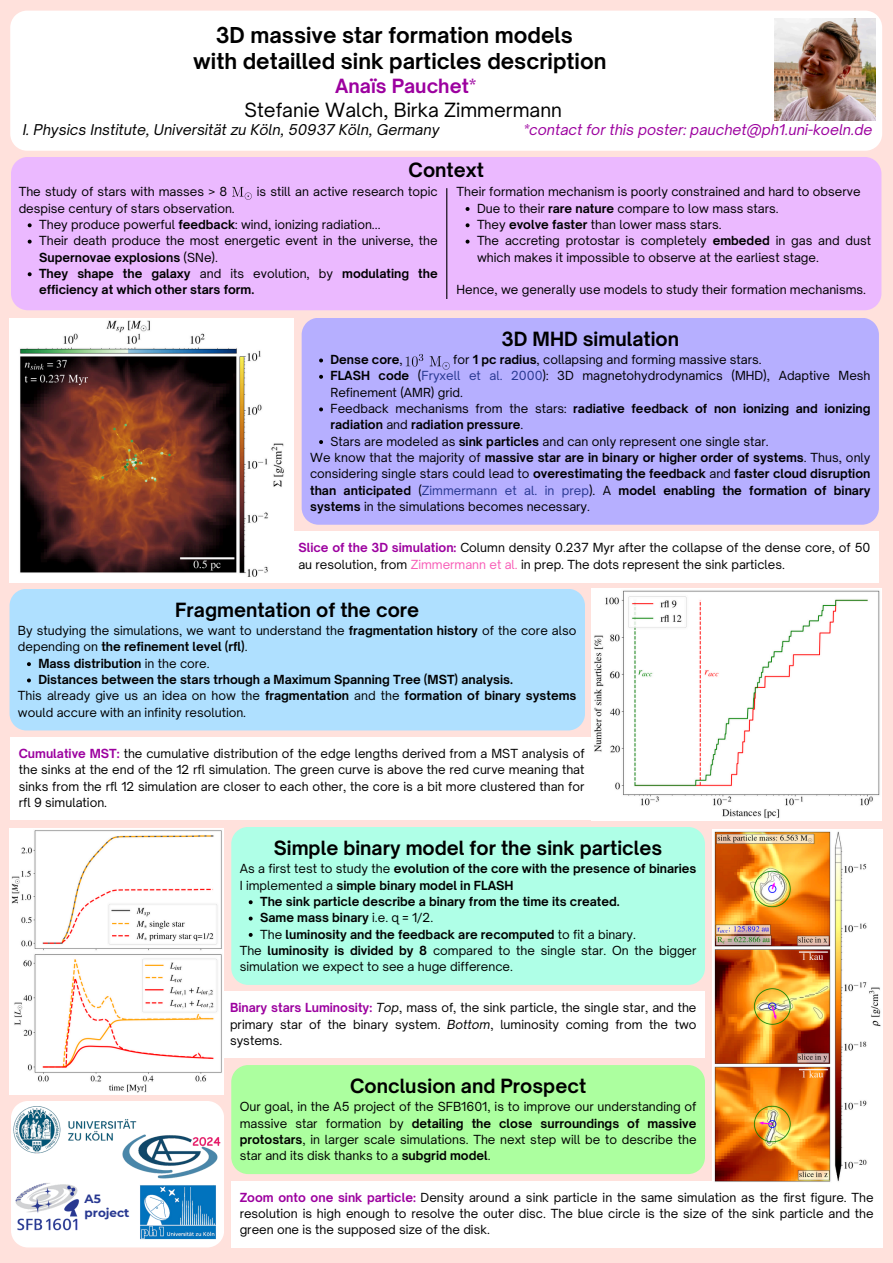
<style>
.page{position:relative;width:893px;height:1263px;background:#ffe1dc}
.page>*{position:absolute;margin:0;border:0;box-sizing:border-box;transform-origin:0 0}
.t1{font:700 21px/26.4px "Open Sauce One";color:#000;text-align:center}
.t2{font:700 18.75px "Open Sauce One";color:#000}
.t3{font:18.75px/23.6px "Open Sauce One";color:#000;text-align:center}
.t4{font:italic 14.25px "Open Sauce One";color:#000}
.t5{font:italic 14.25px "Open Sauce One";color:#9c009f}
.t6{font:12px/16.4px "Open Sauce One";color:#000}
.t7{font:700 12px/16.4px "Open Sauce One";color:#000}
.t8{font:700 12px/14.1px "Montserrat";color:#283891}
.s1{font-weight:700;color:#9c009f}
.s2{color:#9c009f}
.s3{font-weight:700}
.s4{font-weight:400}
.s5{color:#283891}
.s6{font-weight:400;color:#283891}
.s7{color:#f85db7}
.s8{font-style:italic}
</style>
<div class="page">
<div style="left:11px;top:1101px;width:213px;height:146px;background:#fff"></div>
<img style="left:12px;top:1180px;width:72px;height:54px">
<div style="left:11px;top:157px;width:870px;height:153px;background:#ebb9ff"></div>
<div style="left:302px;top:318px;width:577px;height:207px;background:#b6afff"></div>
<svg style="left:319px;top:358px;width:4px;height:4px"></svg>
<svg style="left:319px;top:375px;width:4px;height:4px"></svg>
<svg style="left:319px;top:407px;width:4px;height:4px"></svg>
<svg style="left:319px;top:440px;width:4px;height:4px"></svg>
<div style="left:10px;top:11px;width:872px;height:140px;background:#fff"></div>
<div style="left:231px;top:1181px;width:651px;height:66px;background:#fff"></div>
<div style="left:10px;top:318px;width:284px;height:265px;background:#fff"></div>
<div style="left:290px;top:531px;width:589px;height:52px;background:#fff"></div>
<img style="left:712px;top:829px;width:170px;height:353px">
<img style="left:20px;top:320px;width:264px;height:257px">
<img style="left:774px;top:19px;width:101px;height:101px">
<svg style="left:28px;top:223px;width:4px;height:4px"></svg>
<svg style="left:28px;top:240px;width:4px;height:4px"></svg>
<svg style="left:28px;top:272px;width:4px;height:4px"></svg>
<svg style="left:465px;top:207px;width:4px;height:4px"></svg>
<svg style="left:465px;top:223px;width:4px;height:4px"></svg>
<svg style="left:465px;top:240px;width:4px;height:4px"></svg>
<hr style="left:446px;top:188px;width:1px;height:111px;background:#000">
<img style="left:591px;top:589px;width:290px;height:231px">
<div style="left:222px;top:992px;width:483px;height:66px;background:#fff"></div>
<img style="left:10px;top:828px;width:214px;height:267px">
<div style="left:231px;top:827px;width:473px;height:158px;background:#afffe7"></div>
<svg style="left:249px;top:900px;width:4px;height:4px"></svg>
<svg style="left:249px;top:916px;width:4px;height:4px"></svg>
<svg style="left:249px;top:933px;width:4px;height:4px"></svg>
<div style="left:10px;top:589px;width:575px;height:141px;background:#afe0ff"></div>
<svg style="left:27px;top:662px;width:4px;height:4px"></svg>
<svg style="left:27px;top:678px;width:4px;height:4px"></svg>
<div style="left:10px;top:737px;width:583px;height:83px;background:#fff"></div>
<img style="left:121px;top:1131px;width:101px;height:49px">
<img style="left:140px;top:1184px;width:77px;height:55px">
<img style="left:12px;top:1105px;width:125px;height:49px">
<div style="left:231px;top:1065px;width:474px;height:109px;background:#acff9f"></div>
<img style="left:405px;top:354px;width:45px;height:15px">
<img style="left:231px;top:186px;width:21px;height:14px">
<p class="t1" style="left:193px;top:21px;width:415px">3D massive star formation models<br>with detailled sink particles description</p>
<p class="t3" style="left:244px;top:74px;width:319px"><span class="s1">Anaïs Pauchet</span><span class="s2">*<br></span>Stefanie Walch, Birka Zimmermann</p>
<p class="t4" style="left:23px;top:121px;width:418px">I. Physics Institute, Universität zu Köln, 50937 Köln, Germany</p>
<p class="t5" style="left:523px;top:121px;width:351px">*contact for this poster: pauchet@ph1.uni-koeln.de</p>
<h1 class="t2" style="left:408px;top:158px;width:77px">Context</h1>
<p class="t6" style="left:19px;top:184px;width:210px">The study of stars with masses &gt; 8</p>
<p class="t6" style="left:257px;top:184px;width:182px">is still an active research topic</p>
<p class="t6" style="left:19px;top:200px;width:218px">despise century of stars observation.</p>
<p class="t6" style="left:39px;top:216px;width:343px">They produce powerful <span class="s3">feedback</span>: wind, ionizing radiation...</p>
<p class="t6" style="left:39px;top:232px;width:400px">Their death produce the most energetic event in the universe, the<br><span class="s3">Supernovae explosions</span> (SNe).</p>
<p class="t7" style="left:39px;top:265px;width:400px">They shape the galaxy <span class="s4">and its evolution, by</span> modulating the efficiency at which other stars form.</p>
<p class="t6" style="left:456px;top:184px;width:405px">Their formation mechanism is poorly constrained and hard to observe</p>
<p class="t6" style="left:477px;top:200px;width:303px">Due to their <span class="s3">rare nature</span> compare to low mass stars.</p>
<p class="t6" style="left:477px;top:216px;width:246px">They <span class="s3">evolve faster</span> than lower mass stars.</p>
<p class="t6" style="left:477px;top:232px;width:396px">The accreting protostar is completely <span class="s3">embeded</span> in gas and dust which makes it impossible to observe at the earliest stage.</p>
<p class="t6" style="left:456px;top:281px;width:411px">Hence, we generally use models to study their formation mechanisms.</p>
<p class="t2" style="left:501px;top:327px;width:179px">3D MHD simulation</p>
<p class="t7" style="left:330px;top:351px;width:74px">Dense core<span class="s4">,</span></p>
<p class="t6" style="left:453px;top:351px;width:310px">for <span class="s3">1 pc radius</span>, collapsing and forming massive stars.</p>
<p class="t6" style="left:330px;top:368px;width:541px"><span class="s3">FLASH code</span> (<span class="s5">Fryxell et al. 2000</span>): 3D magnetohydrodynamics (MHD), Adaptive Mesh<br>Refinement (AMR) grid.</p>
<p class="t7" style="left:330px;top:400px;width:541px"><span class="s4">Feedback mechanisms from the stars:</span> radiative feedback of non ionizing and ionizing radiation <span class="s4">and</span> radiation pressure<span class="s4">.</span></p>
<p class="t6" style="left:330px;top:433px;width:440px">Stars are modeled as <span class="s3">sink particles</span> and can only represent one single star.</p>
<p class="t7" style="left:310px;top:449px;width:562px;text-align:justify"><span class="s4">We know that the majority of</span> massive star are in binary or higher order of systems<span class="s4">. Thus, only considering single stars could lead to</span> overestimating the feedback <span class="s4">and</span> faster cloud disruption than anticipated <span class="s4">(</span><span class="s6">Zimmermann et al. in prep</span><span class="s4">). A</span> model enabling the formation of binary systems <span class="s4">in the simulations becomes necessary.</span></p>
<p class="t6" style="left:298px;top:539px;width:573px"><span class="s1">Slice of the 3D simulation:</span> Column density 0.237 Myr after the collapse of the dense core, of 50 au resolution, from <span class="s7">Zimmermann et al.</span> in prep. The dots represent the sink particles.</p>
<p class="t2" style="left:175px;top:598px;width:245px">Fragmentation of the core</p>
<p class="t6" style="left:18px;top:622px;width:560px">By studying the simulations, we want to understand the <span class="s3">fragmentation history</span> of the core also depending on <span class="s3">the refinement level (rfl)</span>.</p>
<p class="t7" style="left:38px;top:655px;width:173px">Mass distribution <span class="s4">in the core.</span></p>
<p class="t7" style="left:38px;top:671px;width:476px">Distances between the stars trhough a Maximum Spanning Tree (MST) analysis.</p>
<p class="t6" style="left:18px;top:688px;width:560px">This already give us an idea on how the <span class="s3">fragmentation</span> and the <span class="s3">formation of binary systems </span>would accure with an infinity resolution.</p>
<p class="t6" style="left:19px;top:745px;width:567px;text-align:justify"><span class="s1">Cumulative MST:</span> the cumulative distribution of the edge lengths derived from a MST analysis of the sinks at the end of the 12 rfl simulation. The green curve is above the red curve meaning that sinks from the rfl 12 simulation are closer to each other, the core is a bit more clustered than for rfl 9 simulation.</p>
<p class="t2" style="left:274px;top:836px;width:390px">Simple binary model for the sink particles</p>
<p class="t7" style="left:240px;top:860px;width:458px"><span class="s4">As a first test to study the</span> evolution of the core with the presence of binaries<br><span class="s4">I implemented a</span> simple binary model in FLASH</p>
<p class="t7" style="left:260px;top:893px;width:361px">The sink particle describe a binary from the time its created.</p>
<p class="t7" style="left:260px;top:909px;width:175px">Same mass binary <span class="s4">i.e. q = 1/2.</span></p>
<p class="t7" style="left:260px;top:926px;width:377px"><span class="s4">The</span> luminosity and the feedback are recomputed <span class="s4">to fit a binary.</span></p>
<p class="t6" style="left:240px;top:942px;width:458px">The <span class="s3">luminosity is divided by 8</span> compared to the single star. On the bigger simulation we expect to see a huge difference.</p>
<p class="t6" style="left:230px;top:1000px;width:468px;text-align:justify"><span class="s1">Binary stars Luminosity:</span> <span class="s8">Top</span>, mass of, the sink particle, the single star, and the primary star of the binary system. <span class="s8">Bottom</span>, luminosity coming from the two systems.</p>
<h2 class="t8" style="left:85px;top:1192px;width:46px">A5 project</h2>
<p class="t2" style="left:350px;top:1074px;width:238px">Conclusion and Prospect</p>
<p class="t6" style="left:240px;top:1098px;width:458px;text-align:justify">Our goal, in the A5 project of the SFB1601, is to improve our understanding of massive star formation by <span class="s3">detailing the close surroundings of massive protostars</span>, in larger scale simulations. The next step will be to describe the star and its disk thanks to a <span class="s3">subgrid model</span>.</p>
<p class="t6" style="left:240px;top:1189px;width:635px;text-align:justify"><span class="s1">Zoom onto one sink particle:</span> Density around a sink particle in the same simulation as the first figure. The resolution is high enough to resolve the outer disc. The blue circle is the size of the sink particle and the green one is the supposed size of the disk.</p>
</div>
